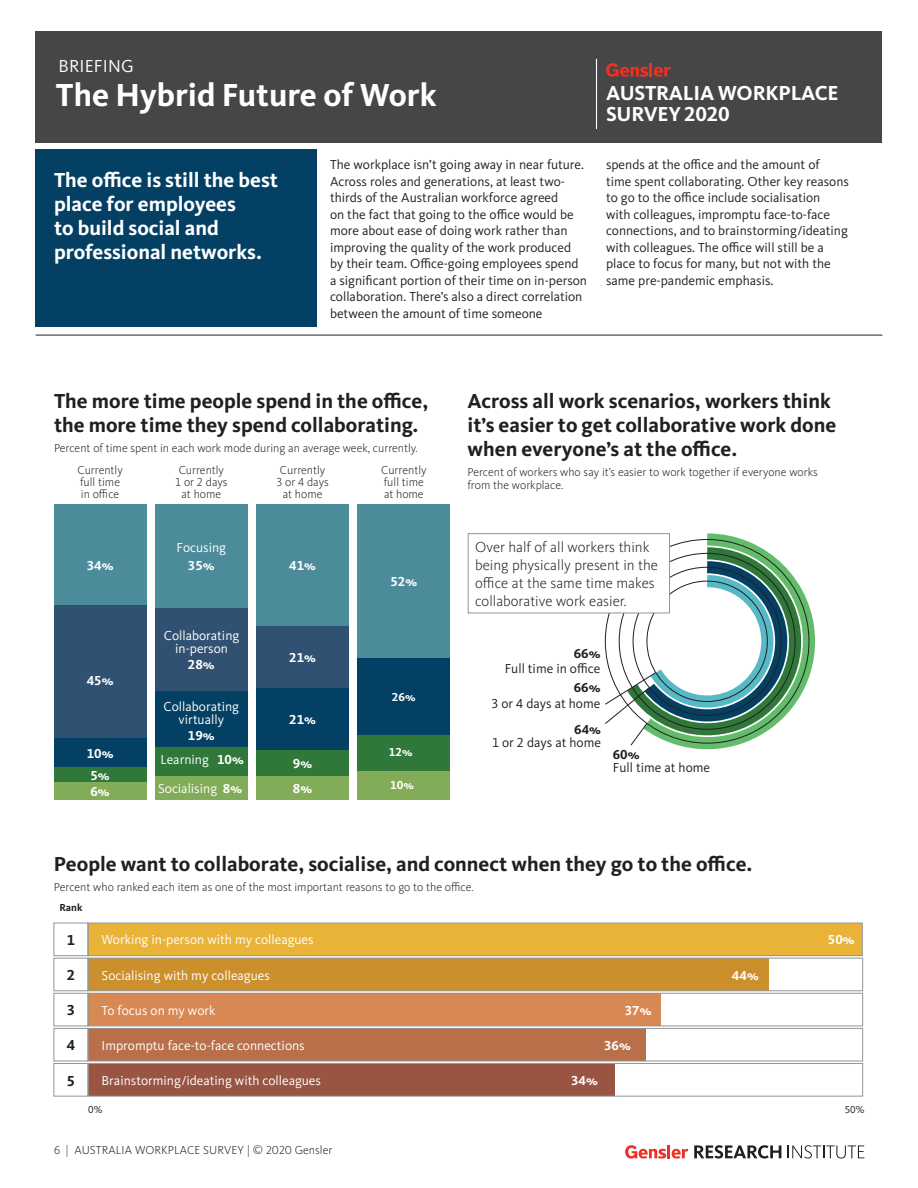
<style>
.page{position:relative;width:918px;height:1188px;background:#fff}
.page>*{position:absolute;margin:0;border:0;box-sizing:border-box;transform-origin:0 0}
.t1{font:700 33px "Kievit OT";color:#fff}
.t2{font:700 21px/24px "Kievit OT";color:#231f20}
.t3{font:700 21px/24px "Kievit OT";color:#fff}
.t4{font:18px "Kievit OT";letter-spacing:.01em;color:#fff}
.t5{font:300 15px/18px "Kievit OT";color:#231f20}
.t6{font:700 15px "Kievit OT";color:#231f20}
.t7{font:13.5px/16.5px "Kievit OT";color:#231f20}
.t8{font:13.5px/13.5px "Kievit OT";color:#fff;text-align:center}
.t9{font:700 13.5px "Kievit OT";color:#fff}
.t10{font:700 13.5px "Kievit OT";color:#231f20}
.t11{font:300 12px/12px "Kievit OT";color:#231f20}
.t12{font:700 12px "Kievit OT";color:#fff}
.t13{font:10.5px "Kievit OT";color:#231f20}
.t14{font:700 10.5px "Kievit OT";color:#231f20}
.s1{font-weight:700}
</style>
<div class="page">
<svg style="left:694px;top:1145px;width:87px;height:14px"></svg>
<svg style="left:788px;top:1145px;width:76px;height:14px"></svg>
<svg style="left:625px;top:1145px;width:63px;height:14px"></svg>
<div style="left:36px;top:32px;width:846px;height:111px;background:#454647"></div>
<hr style="left:596px;top:59px;width:1px;height:70px;background:#fff">
<hr style="left:649px;top:63px;width:3px;height:14px;background:#ed3024">
<svg style="left:654px;top:67px;width:17px;height:10px"></svg>
<svg style="left:606px;top:63px;width:42px;height:14px"></svg>
<div style="left:36px;top:149px;width:281px;height:178px;background:#044063"></div>
<hr style="left:36px;top:335px;width:846px;height:1px;background:#231f20">
<div style="left:256px;top:776px;width:93px;height:24px;background:#83ac58"></div>
<div style="left:256px;top:750px;width:93px;height:26px;background:#2f7839"></div>
<div style="left:256px;top:688px;width:93px;height:62px;background:#044063"></div>
<div style="left:256px;top:625px;width:93px;height:63px;background:#305172"></div>
<div style="left:256px;top:504px;width:93px;height:121px;background:#4c8b9a"></div>
<div style="left:54px;top:605px;width:92px;height:133px;background:#305172"></div>
<div style="left:54px;top:738px;width:92px;height:30px;background:#044063"></div>
<div style="left:54px;top:782px;width:92px;height:18px;background:#83ac58"></div>
<div style="left:54px;top:504px;width:92px;height:101px;background:#4c8b9a"></div>
<div style="left:54px;top:768px;width:92px;height:14px;background:#2f7839"></div>
<div style="left:358px;top:658px;width:92px;height:77px;background:#044063"></div>
<div style="left:358px;top:771px;width:92px;height:29px;background:#83ac58"></div>
<div style="left:358px;top:504px;width:92px;height:154px;background:#4c8b9a"></div>
<div style="left:358px;top:735px;width:92px;height:36px;background:#2f7839"></div>
<div style="left:155px;top:776px;width:92px;height:24px;background:#83ac58"></div>
<div style="left:155px;top:747px;width:92px;height:29px;background:#2f7839"></div>
<div style="left:155px;top:690px;width:92px;height:57px;background:#044063"></div>
<div style="left:155px;top:608px;width:92px;height:82px;background:#305172"></div>
<div style="left:155px;top:504px;width:92px;height:104px;background:#4c8b9a"></div>
<div style="left:88px;top:923px;width:774px;height:33px;background:#e9b338"></div>
<div style="left:88px;top:993px;width:573px;height:33px;background:#d88852"></div>
<div style="left:88px;top:1063px;width:526px;height:33px;background:#995541"></div>
<div style="left:88px;top:1028px;width:557px;height:33px;background:#b9704a"></div>
<div style="left:88px;top:958px;width:681px;height:33px;background:#cb8f2b"></div>
<div style="left:88px;top:923px;width:775px;height:33px;border:1px solid #939598"></div>
<svg style="left:681px;top:533px;width:134px;height:217px"></svg>
<svg style="left:605px;top:539px;width:204px;height:207px"></svg>
<div style="left:54px;top:923px;width:34px;height:33px;border:1px solid #939598"></div>
<div style="left:54px;top:993px;width:34px;height:33px;border:1px solid #939598"></div>
<div style="left:54px;top:1063px;width:34px;height:33px;border:1px solid #939598"></div>
<div style="left:54px;top:958px;width:34px;height:33px;border:1px solid #939598"></div>
<div style="left:54px;top:1028px;width:34px;height:33px;border:1px solid #939598"></div>
<div style="left:468px;top:534px;width:202px;height:79px;background:#fff"></div>
<div style="left:468px;top:533px;width:202px;height:80px;border:1px solid #939598"></div>
<div style="left:88px;top:993px;width:775px;height:33px;border:1px solid #939598"></div>
<div style="left:88px;top:1063px;width:775px;height:33px;border:1px solid #939598"></div>
<div style="left:88px;top:1028px;width:775px;height:33px;border:1px solid #939598"></div>
<div style="left:88px;top:958px;width:775px;height:33px;border:1px solid #939598"></div>
<h3 class="t4" style="left:59px;top:56px;width:77px">BRIEFING</h3>
<h1 class="t1" style="left:56px;top:75px;width:382px">The Hybrid Future of Work</h1>
<h2 class="t3" style="left:606px;top:83px;width:234px;line-height:21px">AUSTRALIA WORKPLACE<br>SURVEY 2020</h2>
<p class="t3" style="left:54px;top:168px;width:226px">The office is still the best place for employees<br>to build social and professional networks.</p>
<p class="t7" style="left:330px;top:157px;width:259px">The workplace isn’t going away in near future.<br>Across roles and generations, at least two&shy;thirds of the Australian workforce agreed<br>on the fact that going to the office would be more about ease of doing work rather than improving the quality of the work produced by their team. Office-going employees spend a significant portion of their time on in-person collaboration. There’s also a direct correlation between the amount of time someone</p>
<p class="t7" style="left:606px;top:157px;width:245px">spends at the office and the amount of<br>time spent collaborating. Other key reasons to go to the office include socialisation<br>with colleagues, impromptu face-to-face connections, and to brainstorming/ideating with colleagues. The office will still be a place to focus for many, but not with the same pre-pandemic emphasis.</p>
<p class="t2" style="left:54px;top:389px;width:376px">The more time people spend in the office, the more time they spend collaborating.</p>
<p class="t11" style="left:54px;top:442px;width:365px">Percent of time spent in each work mode during an average week, currently.</p>
<p class="t11" style="left:77px;top:464px;width:47px">Currently full time in office</p>
<p class="t9" style="left:87px;top:557px;width:28px">34%</p>
<p class="t9" style="left:87px;top:673px;width:28px">45%</p>
<p class="t9" style="left:87px;top:745px;width:28px">10%</p>
<p class="t9" style="left:90px;top:768px;width:21px">5%</p>
<p class="t9" style="left:90px;top:784px;width:21px">6%</p>
<p class="t11" style="left:175px;top:464px;width:54px;text-align:center">Currently<br>1 or 2 days at home</p>
<p class="t8" style="left:177px;top:541px;width:51px">Focusing</p>
<p class="t9" style="left:188px;top:557px;width:28px">35%</p>
<p class="t8" style="left:164px;top:628px;width:77px">Collaborating in-person</p>
<p class="t9" style="left:188px;top:657px;width:28px">28%</p>
<p class="t8" style="left:164px;top:700px;width:77px">Collaborating virtually</p>
<p class="t8" style="left:161px;top:753px;width:50px">Learning</p>
<p class="t9" style="left:188px;top:728px;width:28px">19%</p>
<p class="t9" style="left:217px;top:751px;width:28px">10%</p>
<p class="t8" style="left:158px;top:782px;width:85px">Socialising <span class="s1">8%</span></p>
<p class="t11" style="left:276px;top:464px;width:54px;text-align:center">Currently<br>3 or 4 days at home</p>
<p class="t9" style="left:289px;top:558px;width:28px">41%</p>
<p class="t9" style="left:289px;top:649px;width:28px">21%</p>
<p class="t9" style="left:289px;top:711px;width:28px">21%</p>
<p class="t9" style="left:293px;top:756px;width:21px">9%</p>
<p class="t9" style="left:293px;top:781px;width:21px">8%</p>
<p class="t11" style="left:381px;top:464px;width:47px">Currently full time at home</p>
<p class="t9" style="left:390px;top:574px;width:28px">52%</p>
<p class="t12" style="left:392px;top:690px;width:25px">26%</p>
<p class="t12" style="left:389px;top:745px;width:25px">12%</p>
<p class="t12" style="left:390px;top:778px;width:25px">10%</p>
<p class="t2" style="left:468px;top:389px;width:370px">Across all work scenarios, workers think it’s easier to get collaborative work done when everyone’s at the office.</p>
<p class="t11" style="left:468px;top:465px;width:352px;line-height:13.5px">Percent of workers who say it’s easier to work together if everyone works from the workplace.</p>
<p class="t5" style="left:475px;top:538px;width:184px">Over half of all workers think being physically present in the office at the same time makes collaborative work easier.</p>
<p class="t10" style="left:574px;top:646px;width:28px">66%</p>
<p class="t7" style="left:505px;top:660px;width:97px">Full time in office</p>
<p class="t10" style="left:574px;top:680px;width:28px">66%</p>
<p class="t7" style="left:491px;top:695px;width:111px">3 or 4 days at home</p>
<p class="t10" style="left:574px;top:721px;width:28px">64%</p>
<p class="t7" style="left:492px;top:735px;width:111px">1 or 2 days at home</p>
<p class="t10" style="left:613px;top:747px;width:28px">60%</p>
<p class="t7" style="left:613px;top:760px;width:99px">Full time at home</p>
<p class="t2" style="left:54px;top:852px;width:700px">People want to collaborate, socialise, and connect when they go to the office.</p>
<p class="t11" style="left:54px;top:881px;width:421px">Percent who ranked each item as one of the most important reasons to go to the office.</p>
<p class="t14" style="left:59px;top:902px;width:24px">Rank</p>
<p class="t6" style="left:67px;top:931px;width:10px">1</p>
<p class="t8" style="left:102px;top:933px;width:214px">Working in-person with my colleagues</p>
<p class="t9" style="left:828px;top:932px;width:28px">50%</p>
<p class="t6" style="left:67px;top:966px;width:10px">2</p>
<p class="t8" style="left:102px;top:969px;width:170px">Socialising with my colleagues</p>
<p class="t9" style="left:732px;top:967px;width:28px">44%</p>
<p class="t6" style="left:67px;top:1002px;width:10px">3</p>
<p class="t8" style="left:102px;top:1004px;width:115px">To focus on my work</p>
<p class="t9" style="left:625px;top:1002px;width:28px">37%</p>
<p class="t6" style="left:67px;top:1037px;width:10px">4</p>
<p class="t8" style="left:102px;top:1039px;width:205px">Impromptu face-to-face connections</p>
<p class="t9" style="left:604px;top:1037px;width:28px">36%</p>
<p class="t6" style="left:67px;top:1072px;width:10px">5</p>
<p class="t8" style="left:102px;top:1074px;width:221px">Brainstorming/ideating with colleagues</p>
<p class="t9" style="left:571px;top:1073px;width:28px">34%</p>
<p class="t13" style="left:88px;top:1104px;width:16px">0%</p>
<p class="t13" style="left:845px;top:1104px;width:21px">50%</p>
<p class="t11" style="left:54px;top:1145px;width:280px">6 | AUSTRALIA WORKPLACE SURVEY | © 2020 Gensler</p>
</div>
